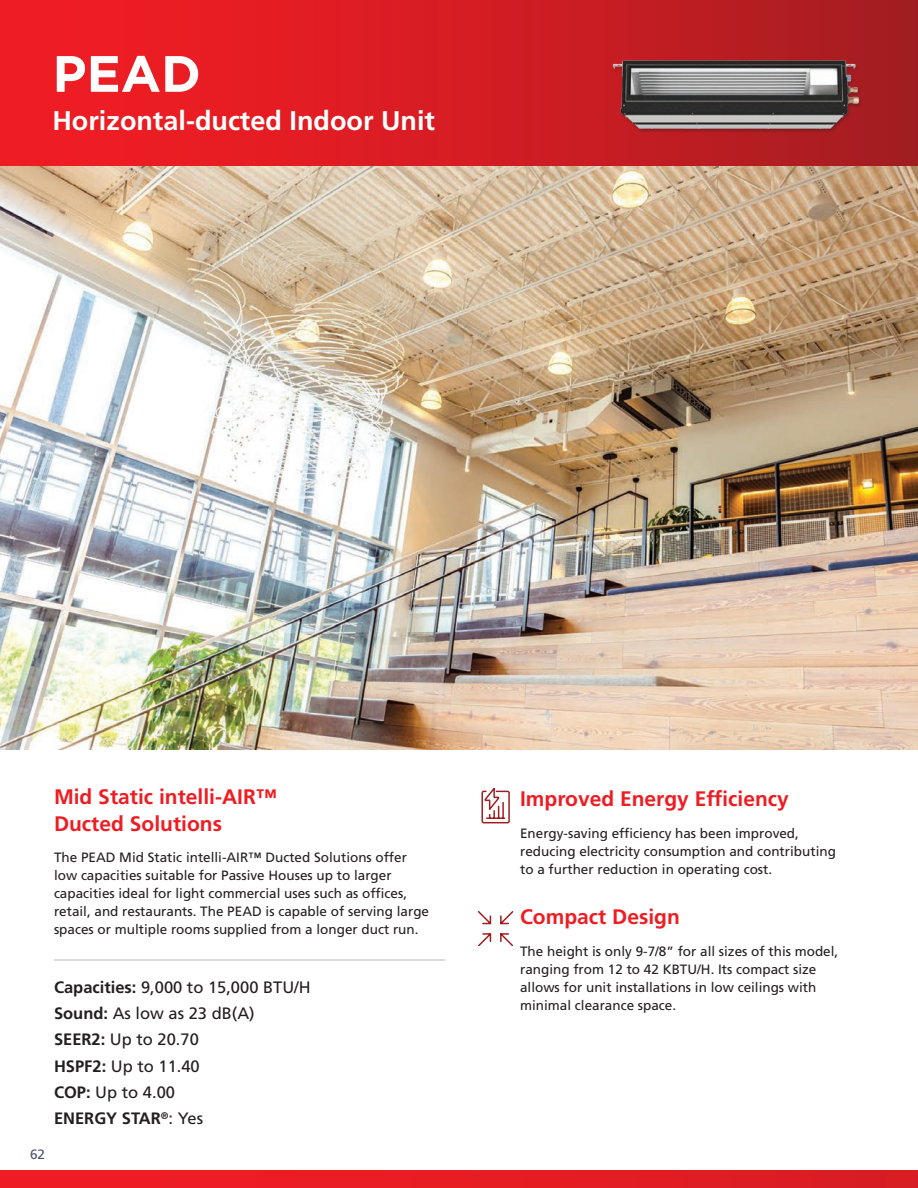
<style>
.page{position:relative;width:918px;height:1188px;background:#fff}
.page>*{position:absolute;margin:0;border:0;box-sizing:border-box;transform-origin:0 0}
.t1{font:700 51px "Gotham";color:#fff}
.t2{font:700 27px "Frutiger LT Pro";color:#fff}
.t3{font:700 21px/26.4px "Frutiger LT Pro";color:#ee1d23}
.t4{font:16.5px/26.2px "Frutiger LT Pro";color:#231f20}
.t5{font:13.5px/18px "Frutiger LT Pro";color:#231f20}
.t6{font:13.5px "Frutiger LT Pro";color:#4a516c}
.s1{font-weight:700}
</style>
<div class="page">
<div style="left:0;top:0;width:918px;height:167px;background:linear-gradient(to right,#f91d24,#a81d21)"></div>
<div style="left:0;top:1170px;width:918px;height:18px;background:linear-gradient(to right,#f21d23,#d91d24)"></div>
<img style="left:603px;top:31px;width:272px;height:108px">
<img style="left:0;top:166px;width:918px;height:584px">
<hr style="left:54px;top:960px;width:392px;height:1px;background:#b7bac3">
<svg style="left:481px;top:788px;width:29px;height:36px"></svg>
<svg style="left:478px;top:912px;width:35px;height:34px"></svg>
<h1 class="t1" style="left:52px;top:40px;width:150px">PEAD</h1>
<h2 class="t2" style="left:52px;top:105px;width:384px">Horizontal-ducted Indoor Unit</h2>
<h3 class="t3" style="left:54px;top:784px;width:224px">Mid Static intelli-AIR™<br>Ducted Solutions</h3>
<p class="t5" style="left:54px;top:848px;width:377px">The PEAD Mid Static intelli-AIR™ Ducted Solutions offer low capacities suitable for Passive Houses up to larger capacities ideal for light commercial uses such as offices, retail, and restaurants. The PEAD is capable of serving large spaces or multiple rooms supplied from a longer duct run.</p>
<p class="t6" style="left:30px;top:1147px;width:17px">62</p>
<p class="t4" style="left:54px;top:974px;width:258px"><span class="s1">Capacities:</span> 9,000 to 15,000 BTU/H<br><span class="s1">Sound:</span> As low as 23 dB(A)<br><span class="s1">SEER2:</span> Up to 20.70<br><span class="s1">HSPF2:</span> Up to 11.40<br><span class="s1">COP:</span> Up to 4.00<br><span class="s1">ENERGY STAR</span><sup>®</sup>: Yes</p>
<h3 class="t3" style="left:520px;top:785px;width:270px">Improved Energy Efficiency</h3>
<p class="t5" style="left:520px;top:825px;width:317px">Energy-saving efficiency has been improved, reducing electricity consumption and contributing to a further reduction in operating cost.</p>
<h3 class="t3" style="left:520px;top:904px;width:161px">Compact Design</h3>
<p class="t5" style="left:520px;top:942px;width:320px">The height is only 9-7/8” for all sizes of this model, ranging from 12 to 42 KBTU/H. Its compact size allows for unit installations in low ceilings with minimal clearance space.</p>
</div>
